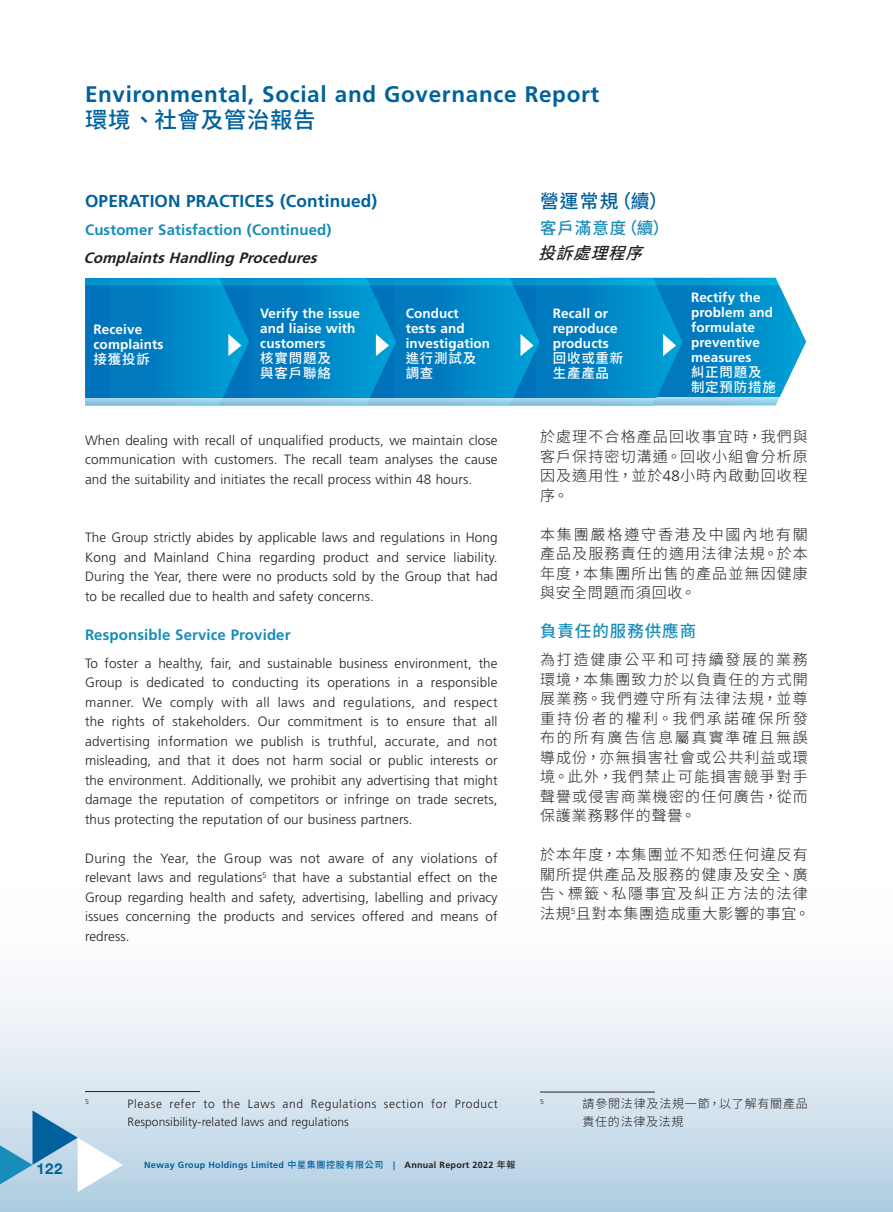
<style>
.page{position:relative;width:893px;height:1212px;background:#fff}
.page>*{position:absolute;margin:0;border:0;box-sizing:border-box;transform-origin:0 0}
.t1{font:700 22.5px "Frutiger LT Std";letter-spacing:.03em;color:#00619c}
.t2{font:500 22.5px "Source Han Sans TC";letter-spacing:.03em;color:#00619c}
.C_Heading_1{font:500 18.75px "Source Han Sans TC";color:#00619c}
.Heading_1{font:700 17.25px "Frutiger LT Std";letter-spacing:.01em;color:#00619c}
.C_Heading_2{font:500 16.5px "Source Han Sans TC";letter-spacing:.06em;color:#178db9}
.C_Heading_3{font:italic 500 16.5px "Source Han Sans TC";color:#231f20}
.C_Body_Text{font:300 15px/19.5px "Source Han Sans TC";letter-spacing:.075em;color:#231f20;text-align:justify}
.Heading_2{font:700 15px "Frutiger LT Std";letter-spacing:.01em;color:#178db9}
.Heading_3{font:italic 700 15px "Frutiger LT Std";color:#231f20}
.t3{font:700 15px "Helvetica Neue LT Std";color:#00619c}
.Body_Text{font:300 13.5px/19.5px "Frutiger LT Std";letter-spacing:.01em;color:#231f20;text-align:justify}
.Body_Text-2{font:700 13.5px/15px "Frutiger LT Std";letter-spacing:.01em;color:#fff}
.Body_Text-3{font:500 13.5px "Source Han Sans TC";letter-spacing:.06em;color:#fff}
.Notes{font:300 12px/18px "Frutiger LT Std";letter-spacing:.05em;color:#231f20}
.C_Notes{font:300 12px/18px "Source Han Sans TC";letter-spacing:.065em;color:#231f20}
.t4{font:700 9px "Frutiger LT Std";letter-spacing:.03em;color:#00619c}
.C_Notes-2{font:300 7.05px "Frutiger LT Std";color:#231f20}
.Notes-2{font:300 7.05px "Frutiger LT Std";color:#231f20}
.s1{font-family:"Frutiger LT Std"}
.s2{font-family:"Source Han Sans TC";font-weight:500}
.s3{color:#231f20}
.s4{font-family:"Source Han Sans TC";font-weight:500;color:#231f20}
</style>
<div class="page">
<div style="left:0;top:829px;width:893px;height:383px;background:linear-gradient(to bottom,#fff,#bcd4e6)"></div>
<svg style="left:0;top:1110px;width:123px;height:82px;background:#a9cbdf"></svg>
<hr style="left:540px;top:1092px;width:115px;height:1px;background:#231f20">
<svg style="left:85px;top:278px;width:721px;height:127px;background:#0f8dc9"></svg>
<hr style="left:85px;top:1091px;width:115px;height:1px;background:#231f20">
<h1 class="t1" style="left:85px;top:81px;width:516px">Environmental, Social and Governance Report</h1>
<h1 class="t2" style="left:85px;top:107px;width:232px">環境、社會及管治報告</h1>
<p class="Heading_1" style="left:85px;top:190px;width:294px">OPERATION PRACTICES (Continued)</p>
<p class="Heading_2" style="left:85px;top:220px;width:248px">Customer Satisfaction (Continued)</p>
<p class="Heading_3" style="left:84px;top:249px;width:239px">ComplaintsHandling Procedures</p>
<p class="Body_Text-2" style="left:94px;top:322px;width:50px">Receive</p>
<p class="Body_Text-2" style="left:94px;top:337px;width:71px">complaints</p>
<p class="Body_Text-3" style="left:94px;top:352px;width:58px">接獲投訴</p>
<p class="Body_Text-2" style="left:260px;top:306px;width:101px">Verify the issue and liaise with customers</p>
<p class="Body_Text-3" style="left:260px;top:350px;width:72px">核實問題及</p>
<p class="Body_Text-3" style="left:260px;top:365px;width:72px">與客戶聯絡</p>
<p class="Body_Text-2" style="left:406px;top:306px;width:86px">Conduct tests and investigation</p>
<p class="Body_Text-3" style="left:406px;top:350px;width:72px">進行測試及</p>
<p class="Body_Text-3" style="left:406px;top:365px;width:29px">調查</p>
<p class="Body_Text" style="left:85px;top:430px;width:414px">When dealing with recall of unqualified products, we maintain close communication with customers. The recall team analyses the cause and the suitability and initiates the recall process within 48 hours.</p>
<p class="Body_Text" style="left:85px;top:528px;width:414px">The Group strictly abides by applicable laws and regulations in Hong Kong and Mainland China regarding product and service liability.<br>During the Year, there were no products sold by the Group that had to be recalled due to health and safety concerns.</p>
<p class="Heading_2" style="left:85px;top:625px;width:207px">Responsible Service Provider</p>
<p class="Body_Text" style="left:85px;top:653px;width:414px">To foster a healthy, fair, and sustainable business environment, the Group is dedicated to conducting its operations in a responsible manner. We comply with all laws and regulations, and respect the rights of stakeholders. Our commitment is to ensure that all advertising information we publish is truthful, accurate, and not misleading, and that it does not harm social or public interests or the environment. Additionally, we prohibit any advertising that might damage the reputation of competitors or infringe on trade secrets, thus protecting the reputation of our business partners.</p>
<p class="Body_Text" style="left:85px;top:848px;width:414px">During the Year, the Group was not aware of any violations of relevant laws and regulations<sup>5</sup> that have a substantial effect on the Group regarding health and safety, advertising, labelling and privacy issues concerning the products and services offered and means of redress.</p>
<p class="C_Heading_1" style="left:540px;top:190px;width:129px">營運常規（續）</p>
<p class="C_Heading_2" style="left:540px;top:218px;width:131px">客戶滿意度（續）</p>
<p class="C_Heading_3" style="left:538px;top:244px;width:118px">投訴處理程序</p>
<p class="Body_Text-2" style="left:553px;top:306px;width:66px">Recall or reproduce products</p>
<p class="Body_Text-3" style="left:553px;top:350px;width:72px">回收或重新</p>
<p class="Body_Text-3" style="left:553px;top:365px;width:58px">生產產品</p>
<p class="Body_Text-2" style="left:691px;top:290px;width:84px">Rectify the problem and formulate preventive measures</p>
<p class="Body_Text-3" style="left:691px;top:364px;width:72px">糾正問題及</p>
<p class="Body_Text-3" style="left:691px;top:379px;width:86px">制定預防措施</p>
<p class="C_Body_Text" style="left:540px;top:427px;width:269px">於處理不合格產品回收事宜時，我們與客戶保持密切溝通。回收小組會分析原因及適用性，並於<span class="s1">48</span>小時內啟動回收程序。</p>
<p class="C_Body_Text" style="left:540px;top:525px;width:269px">本集團嚴格遵守香港及中國內地有關產品及服務責任的適用法律法規。於本年度，本集團所出售的產品並無因健康與安全問題而須回收。</p>
<p class="C_Heading_2" style="left:540px;top:622px;width:158px">負責任的服務供應商</p>
<p class="C_Body_Text" style="left:540px;top:650px;width:269px">為打造健康公平和可持續發展的業務環境，本集團致力於以負責任的方式開展業務。我們遵守所有法律法規，並尊重持份者的權利。我們承諾確保所發布的所有廣告信息屬真實準確且無誤導成份，亦無損害社會或公共利益或環境。此外，我們禁止可能損害競爭對手聲譽或侵害商業機密的任何廣告，從而保護業務夥伴的聲譽。</p>
<p class="C_Body_Text" style="left:540px;top:845px;width:271px;text-align:left">於本年度，本集團並不知悉任何違反有關所提供產品及服務的健康及安全、廣告、標籤、私隱事宜及糾正方法的法律法規<sup>5</sup>且對本集團造成重大影響的事宜。</p>
<p class="t3" style="left:37px;top:1160px;width:27px">122</p>
<p class="Notes-2" style="left:85px;top:1097px;width:5px">5</p>
<p class="Notes" style="left:128px;top:1095px;width:372px">Please refer to the Laws and Regulations section for Product<br>Responsibility-related laws and regulations</p>
<p class="t4" style="left:144px;top:1160px;width:373px">Neway Group Holdings Limited <span class="s2">中星集團控股有限公司　</span>| <span class="s3">Annual Report 2022</span> <span class="s4">年報</span></p>
<p class="C_Notes-2" style="left:540px;top:1098px;width:5px">5</p>
<p class="C_Notes" style="left:583px;top:1095px;width:227px">請參閱法律及法規一節，以了解有關產品責任的法律及法規</p>
</div>
